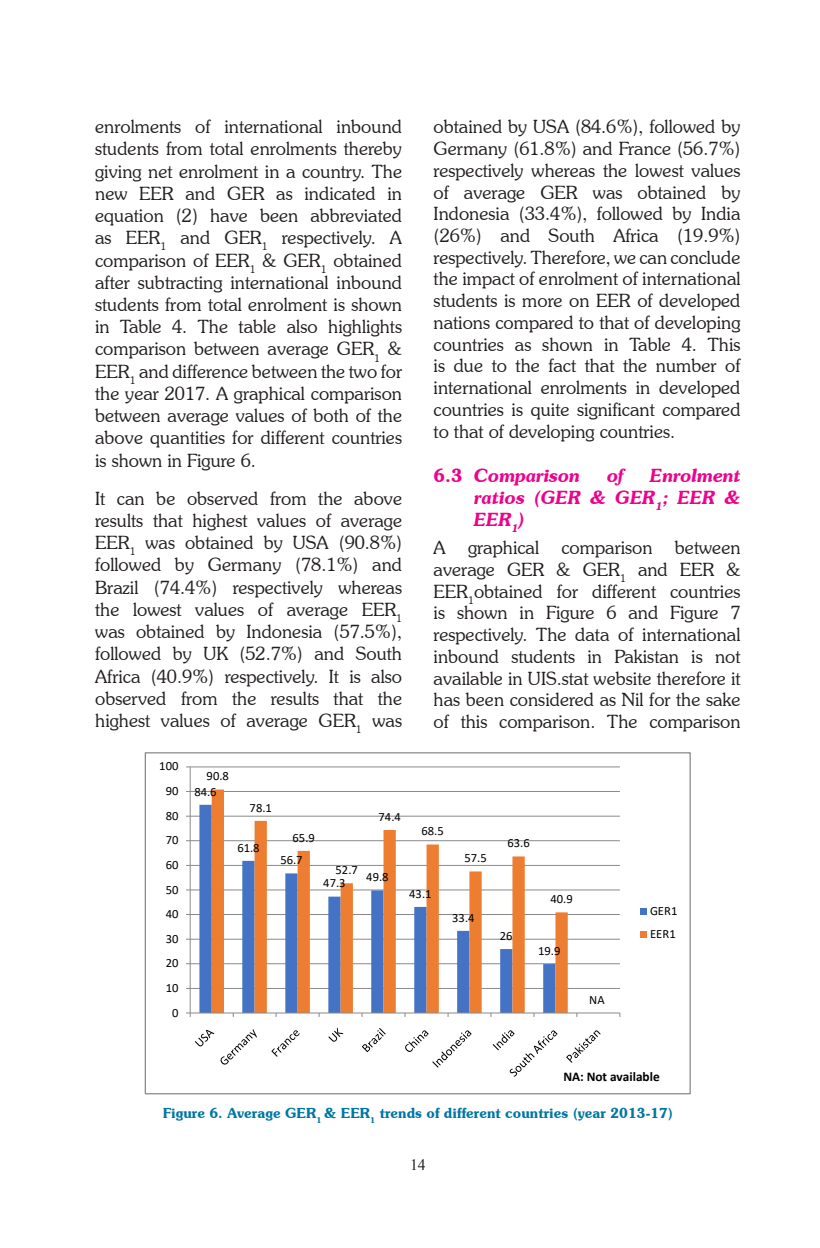
<style>
.page{position:relative;width:820px;height:1248px;background:#fff}
.page>*{position:absolute;margin:0;border:0;box-sizing:border-box;transform-origin:0 0}
.Body_text{font:300 18.38px/22.2px "Souvenir IT Cby BT";color:#231f20;text-align:justify}
.Sub_heading-1{font:italic 600 18.38px/22.1px "Souvenir IT Cby BT";letter-spacing:-.01em;color:#ed028c;text-align:justify}
.t1{font:15.75px "Times New Roman";color:#231f20}
.Fig__heading{font:600 14px "Souvenir IT Cby BT";color:#0076a3}
.t2{font:700 13.3px "Calibri";color:#000}
.t3{font:12.6px/22.8px "Calibri";color:#000}
.s1{font-style:normal}
</style>
<div class="page">
<hr style="left:190px;top:988px;width:430px;height:1px;background:#898989">
<hr style="left:190px;top:963px;width:430px;height:1px;background:#898989">
<hr style="left:190px;top:938px;width:430px;height:1px;background:#898989">
<hr style="left:190px;top:914px;width:430px;height:1px;background:#898989">
<hr style="left:190px;top:889px;width:430px;height:1px;background:#898989">
<hr style="left:190px;top:865px;width:430px;height:1px;background:#898989">
<hr style="left:190px;top:840px;width:430px;height:1px;background:#898989">
<hr style="left:190px;top:815px;width:430px;height:1px;background:#898989">
<hr style="left:190px;top:791px;width:430px;height:1px;background:#898989">
<hr style="left:190px;top:766px;width:430px;height:1px;background:#898989">
<svg style="left:199px;top:804px;width:13px;height:208px;background:#5179c3"></svg>
<svg style="left:212px;top:789px;width:356px;height:223px"></svg>
<hr style="left:190px;top:767px;width:1px;height:246px;background:#898989">
<hr style="left:190px;top:1012px;width:430px;height:1px;background:#898989">
<svg style="left:186px;top:1012px;width:5px;height:4px"></svg>
<svg style="left:195px;top:1029px;width:19px;height:17px"></svg>
<svg style="left:220px;top:1029px;width:37px;height:35px"></svg>
<svg style="left:271px;top:1030px;width:28px;height:26px"></svg>
<svg style="left:328px;top:1028px;width:15px;height:13px"></svg>
<svg style="left:362px;top:1028px;width:24px;height:24px"></svg>
<svg style="left:405px;top:1030px;width:66px;height:37px"></svg>
<svg style="left:492px;top:1030px;width:65px;height:46px"></svg>
<svg style="left:566px;top:1030px;width:34px;height:32px"></svg>
<div style="left:640px;top:908px;width:7px;height:7px;background:#4472c4"></div>
<div style="left:640px;top:931px;width:7px;height:7px;background:#ed7d31"></div>
<p class="Body_text" style="left:95px;top:115px;width:308px">enrolments of international inbound students from total enrolments thereby giving net enrolment in a country. The new EER and GER as indicated in equation (2) have been abbreviated as EER<sub>1</sub> and GER<sub>1</sub> respectively. A comparison of EER<sub>1</sub> &amp; GER<sub>1</sub> obtained after subtracting international inbound students from total enrolment is shown in Table 4. The table also highlights comparison between average GER<sub>1</sub> &amp; EER<sub>1</sub> and difference between the two for the year 2017. A graphical comparison between average values of both of the above quantities for different countries is shown in Figure 6.</p>
<p class="Body_text" style="left:95px;top:487px;width:308px">It can be observed from the above results that highest values of average EER<sub>1</sub> was obtained by USA (90.8%) followed by Germany (78.1%) and Brazil (74.4%) respectively whereas the lowest values of average EER<sub>1 </sub>was obtained by Indonesia (57.5%), followed by UK (52.7%) and South Africa (40.9%) respectively. It is also observed from the results that the highest values of average GER<sub>1</sub> was</p>
<p class="t3" style="left:159px;top:754px;width:21px">100</p>
<p class="t3" style="left:207px;top:764px;width:24px">90.8</p>
<p class="t3" style="left:166px;top:779px;width:14px">90</p>
<p class="t3" style="left:194px;top:779px;width:24px">84.6</p>
<p class="t3" style="left:166px;top:803px;width:14px">80</p>
<p class="t3" style="left:250px;top:795px;width:24px">78.1</p>
<p class="t3" style="left:378px;top:804px;width:24px">74.4</p>
<p class="t3" style="left:166px;top:828px;width:14px">70</p>
<p class="t3" style="left:237px;top:836px;width:24px">61.8</p>
<p class="t3" style="left:292px;top:825px;width:24px">65.9</p>
<p class="Body_text" style="left:433px;top:115px;width:308px;line-height:21.7px">obtained by USA (84.6%), followed by Germany (61.8%) and France (56.7%) respectively whereas the lowest values of average GER was obtained by Indonesia (33.4%), followed by India (26%) and South Africa (19.9%) respectively. Therefore, we can conclude the impact of enrolment of international students is more on EER of developed nations compared to that of developing countries as shown in Table 4. This is due to the fact that the number of international enrolments in developed countries is quite significant compared to that of developing countries.</p>
<p class="Sub_heading-1" style="left:433px;top:464px;width:148px"><span class="s1">6.3</span> Comparison</p>
<p class="Sub_heading-1" style="left:606px;top:464px;width:18px">of</p>
<p class="Sub_heading-1" style="left:474px;top:464px;width:268px;text-indent:176px">Enrolment ratios (GER &amp; GER<sub>1</sub>; EER &amp; EER<sub>1</sub>)</p>
<p class="Body_text" style="left:433px;top:537px;width:308px;line-height:21.7px">A graphical comparison between average GER &amp; GER<sub>1</sub> and EER &amp; EER<sub>1</sub>obtained for different countries is shown in Figure 6 and Figure 7 respectively. The data of international inbound students in Pakistan is not available in UIS.stat website therefore it has been considered as Nil for the sake of this comparison. The comparison</p>
<p class="t3" style="left:421px;top:819px;width:24px">68.5</p>
<p class="t3" style="left:507px;top:831px;width:24px">63.6</p>
<p class="t3" style="left:166px;top:853px;width:14px">60</p>
<p class="t3" style="left:166px;top:877px;width:14px">50</p>
<p class="t3" style="left:166px;top:902px;width:14px">40</p>
<p class="t3" style="left:166px;top:926px;width:14px">30</p>
<p class="t3" style="left:166px;top:951px;width:14px">20</p>
<p class="t3" style="left:166px;top:976px;width:14px">10</p>
<p class="t3" style="left:172px;top:1000px;width:8px">0</p>
<p class="t3" style="left:280px;top:848px;width:24px">56.7</p>
<p class="t3" style="left:335px;top:858px;width:24px">52.7</p>
<p class="t3" style="left:323px;top:871px;width:24px">47.3</p>
<p class="t3" style="left:366px;top:865px;width:24px">49.8</p>
<p class="t3" style="left:409px;top:881px;width:24px">43.1</p>
<p class="t3" style="left:464px;top:846px;width:24px">57.5</p>
<p class="t3" style="left:452px;top:905px;width:24px">33.4</p>
<p class="t3" style="left:500px;top:924px;width:14px">26</p>
<p class="t3" style="left:550px;top:887px;width:24px">40.9</p>
<p class="t3" style="left:538px;top:939px;width:24px">19.9</p>
<p class="t3" style="left:589px;top:988px;width:17px">NA</p>
<p class="t3" style="left:650px;top:899px;width:29px">GER1<br>EER1</p>
<p class="t2" style="left:563px;top:1067px;width:98px">NA: Not available</p>
<p class="Fig__heading" style="left:163px;top:1104px;width:511px">Figure 6. Average GER<sub>1</sub> &amp; EER<sub>1</sub> trends of different countries (year 2013-17)</p>
<p class="t1" style="left:410px;top:1153px;width:17px">14</p>
</div>
